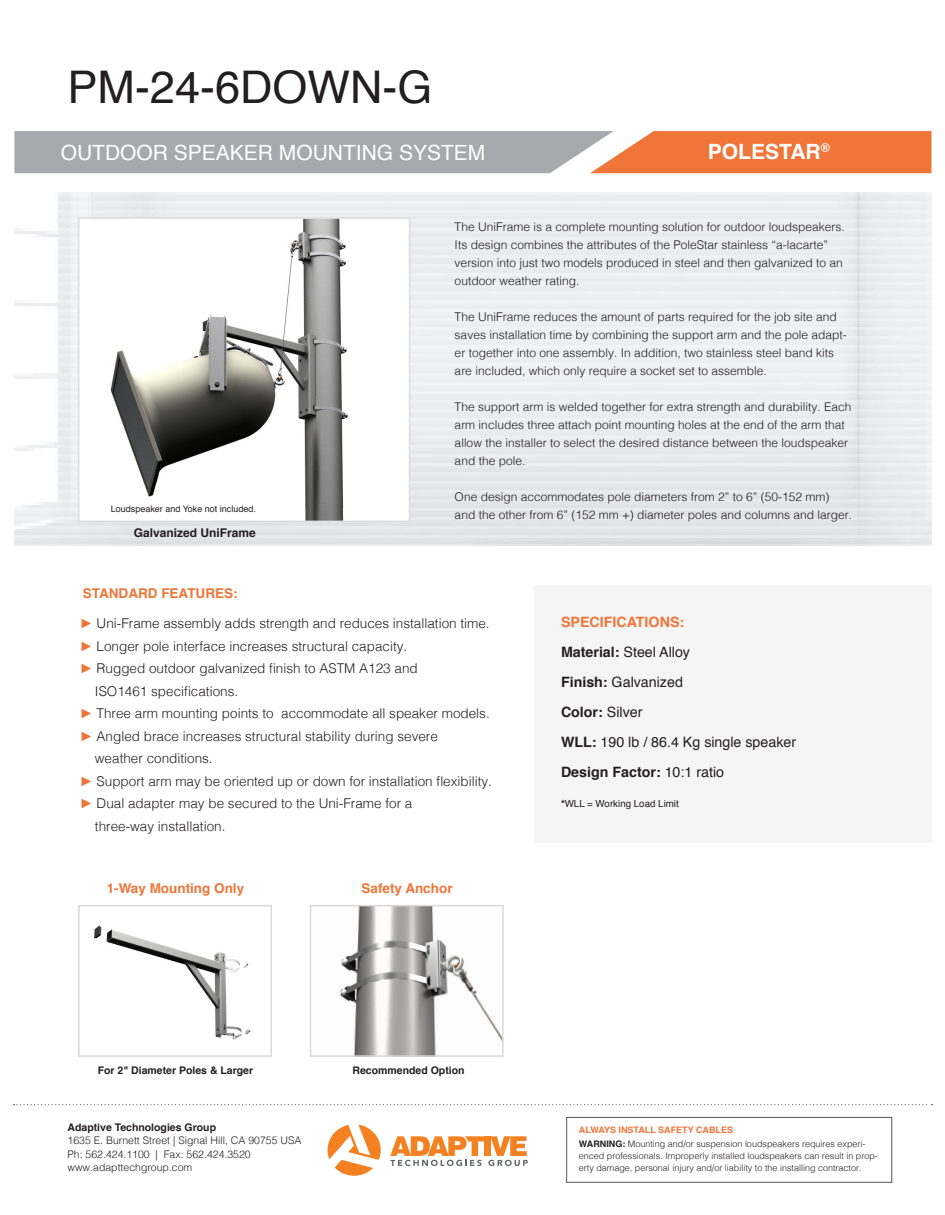
<style>
.page{position:relative;width:945px;height:1215px;background:#fff}
.page>*{position:absolute;margin:0;border:0;box-sizing:border-box;transform-origin:0 0}
.t1{font:45px "Helvetica";color:#231f20}
.t2{font:21px "Helvetica";color:#fff}
.t3{font:700 21px "Helvetica";color:#fff}
.t4{font:14.25px "Helvetica";color:#231f20}
.t5{font:700 14.25px "Helvetica";color:#231f20}
.orange_style_9size_1{font:700 14.25px "Helvetica";color:#ef7538}
.t6{font:300 13.5px "Helvetica";color:#231f20}
.orange_style_9size_1-2{font:700 13.5px "Helvetica";color:#ef7538}
.t7{font:300 12px/18px "Helvetica";color:#231f20}
.t8{font:700 12px "Helvetica";color:#231f20}
.t9{font:300 10.5px "Helvetica";color:#231f20}
.t10{font:700 10.5px "Helvetica";color:#231f20}
.t11{font:9.75px "Helvetica";color:#231f20}
.t12{font:300 9px/12px "Helvetica";color:#231f20}
.t13{font:9px "Helvetica";color:#231f20}
.t14{font:700 9px "Helvetica";color:#ef7538}
.s1{font-family:"Times New Roman";font-weight:400;color:#ef7538}
.s2{font-weight:700}
.s3{font-weight:400}
</style>
<div class="page">
<div style="left:566px;top:1117px;width:326px;height:66px;border:1px solid #57585a"></div>
<svg style="left:328px;top:1125px;width:53px;height:51px"></svg>
<svg style="left:390px;top:1136px;width:138px;height:30px"></svg>
<img style="left:110px;top:220px;width:238px;height:299px">
<div style="left:78px;top:217px;width:332px;height:305px;border:2px solid #dddddb"></div>
<div style="left:534px;top:585px;width:398px;height:258px;background:#f5f5f6"></div>
<svg style="left:14px;top:1104px;width:919px;height:1px"></svg>
<svg style="left:14px;top:131px;width:917px;height:42px;background:#c39b89"></svg>
<img style="left:94px;top:925px;width:157px;height:115px">
<div style="left:78px;top:905px;width:194px;height:152px;border:2px solid #dbd9d9"></div>
<img style="left:340px;top:908px;width:161px;height:146px">
<div style="left:310px;top:905px;width:194px;height:152px;border:2px solid #dbd9d9"></div>
<p class="t1" style="left:68px;top:53px;width:366px">PM-24-6DOWN-G</p>
<p class="t2" style="left:61px;top:136px;width:426px">OUTDOOR SPEAKER MOUNTING SYSTEM</p>
<p class="t3" style="left:708px;top:135px;width:123px">POLESTAR<sup>®</sup></p>
<p class="t13" style="left:111px;top:502px;width:147px">Loudspeaker and Yoke not included.</p>
<p class="t8" style="left:134px;top:523px;width:124px">Galvanized UniFrame</p>
<p class="orange_style_9size_1-2" style="left:83px;top:582px;width:156px">STANDARD FEATURES:</p>
<p class="t7" style="left:455px;top:216px;width:392px">The UniFrame is a complete mounting solution for outdoor loudspeakers.<br>Its design combines the attributes of the PoleStar stainless “a-lacarte” version into just two models produced in steel and then galvanized to an outdoor weather rating.</p>
<p class="t7" style="left:455px;top:306px;width:394px">The UniFrame reduces the amount of parts required for the job site and saves installation time by combining the support arm and the pole adapt&shy;er together into one assembly. In addition, two stainless steel band kits are included, which only require a socket set to assemble.</p>
<p class="t7" style="left:455px;top:396px;width:398px">The support arm is welded together for extra strength and durability. Each arm includes three attach point mounting holes at the end of the arm that allow the installer to select the desired distance between the loudspeaker and the pole.</p>
<p class="t7" style="left:455px;top:486px;width:399px">One design accommodates pole diameters from 2” to 6” (50-152 mm) and the other from 6” (152 mm +) diameter poles and columns and larger.</p>
<p class="t6" style="left:80px;top:612px;width:411px"><span class="s1">►</span> Uni-Frame assembly adds strength and reduces installation time.</p>
<p class="t6" style="left:80px;top:635px;width:329px"><span class="s1">►</span> Longer pole interface increases structural capacity.</p>
<p class="t6" style="left:80px;top:657px;width:339px"><span class="s1">►</span> Rugged outdoor galvanized finish to ASTM A123 and</p>
<p class="t6" style="left:95px;top:680px;width:145px">ISO1461 specifications.</p>
<p class="t6" style="left:80px;top:702px;width:411px"><span class="s1">►</span> Three arm mounting points to accommodate all speaker models.</p>
<p class="t6" style="left:80px;top:725px;width:360px"><span class="s1">►</span> Angled brace increases structural stability during severe</p>
<p class="t6" style="left:95px;top:747px;width:119px">weather conditions.</p>
<p class="t6" style="left:80px;top:770px;width:414px"><span class="s1">►</span> Support arm may be oriented up or down for installation flexibility.</p>
<p class="t6" style="left:80px;top:792px;width:334px"><span class="s1">►</span> Dual adapter may be secured to the Uni-Frame for a</p>
<p class="t6" style="left:95px;top:815px;width:132px">three-way installation.</p>
<p class="orange_style_9size_1-2" style="left:107px;top:877px;width:139px">1-Way Mounting Only</p>
<p class="orange_style_9size_1-2" style="left:362px;top:877px;width:93px">Safety Anchor</p>
<p class="t10" style="left:98px;top:1062px;width:157px">For 2" Diameter Poles &amp; Larger</p>
<p class="t10" style="left:68px;top:1118px;width:150px">Adaptive Technologies Group</p>
<p class="t9" style="left:68px;top:1131px;width:236px">1635 E. Burnett Street | Signal Hill, CA 90755 USA</p>
<p class="t9" style="left:68px;top:1145px;width:185px">Ph: 562.424.1100 | Fax: 562.424.3520</p>
<p class="t9" style="left:68px;top:1158px;width:126px">www.adapttechgroup.com</p>
<p class="t10" style="left:353px;top:1062px;width:114px">Recommended Option</p>
<p class="orange_style_9size_1" style="left:561px;top:611px;width:125px">SPECIFICATIONS:</p>
<p class="t4" style="left:561px;top:641px;width:131px"><span class="s2">Material:</span> Steel Alloy</p>
<p class="t4" style="left:561px;top:671px;width:123px"><span class="s2">Finish:</span> Galvanized</p>
<p class="t5" style="left:561px;top:701px;width:83px">Color: <span class="s3">Silver</span></p>
<p class="t4" style="left:561px;top:731px;width:237px"><span class="s2">WLL:</span> 190 lb / 86.4 Kg single speaker</p>
<p class="t5" style="left:561px;top:761px;width:165px">Design Factor: <span class="s3">10:1 ratio</span></p>
<p class="t11" style="left:561px;top:796px;width:119px"><span class="s2">*</span>WLL = Working Load Limit</p>
<p class="t14" style="left:579px;top:1122px;width:156px">ALWAYS INSTALL SAFETY CABLES</p>
<p class="t12" style="left:579px;top:1137px;width:300px"><span class="s2">WARNING:</span> Mounting and/or suspension loudspeakers requires experi&shy;enced professionals. Improperly installed loudspeakers can result in prop&shy;erty damage, personal injury and/or liability to the installing contractor.</p>
</div>
